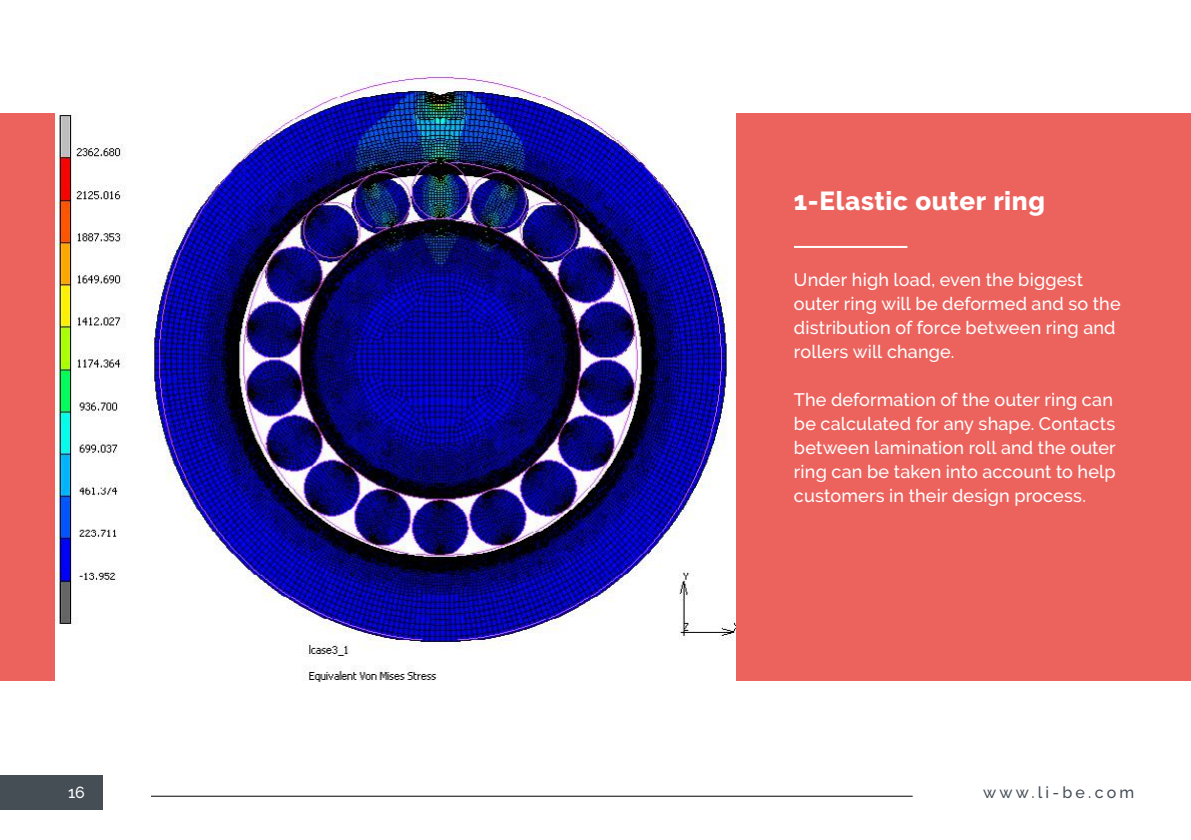
<style>
.page{position:relative;width:1191px;height:840px;background:#fff}
.page>*{position:absolute;margin:0;border:0;box-sizing:border-box;transform-origin:0 0}
.t1{font:800 26px "Raleway";letter-spacing:.025em;color:#fff}
.t2{font:500 18px/24px "Raleway";letter-spacing:.01em;color:#fff}
.t3{font:500 16px "Raleway";letter-spacing:.2em;color:#454d55}
.t4{font:500 16px "Raleway";color:#fff}
</style>
<div class="page">
<div style="left:0;top:113px;width:1191px;height:567px;background:#ec635e"></div>
<img style="left:55px;top:72px;width:681px;height:608px">
<hr style="left:794px;top:246px;width:113px;height:2px;background:#fff">
<div style="left:0;top:774px;width:102px;height:34px;background:#454d55"></div>
<hr style="left:151px;top:795px;width:761px;height:1px;background:#000">
<h1 class="t1" style="left:794px;top:186px;width:252px">1-Elastic outer ring</h1>
<p class="t2" style="left:794px;top:267px;width:328px">Under high load, even the biggest outer ring will be deformed and so the distribution of force between ring and rollers will change.</p>
<p class="t2" style="left:794px;top:387px;width:323px">The deformation of the outer ring can be calculated for any shape. Contacts between lamination roll and the outer ring can be taken into account to help customers in their design process.</p>
<p class="t4" style="left:68px;top:782px;width:18px">16</p>
<p class="t3" style="left:983px;top:782px;width:153px">www.li-be.com</p>
</div>
